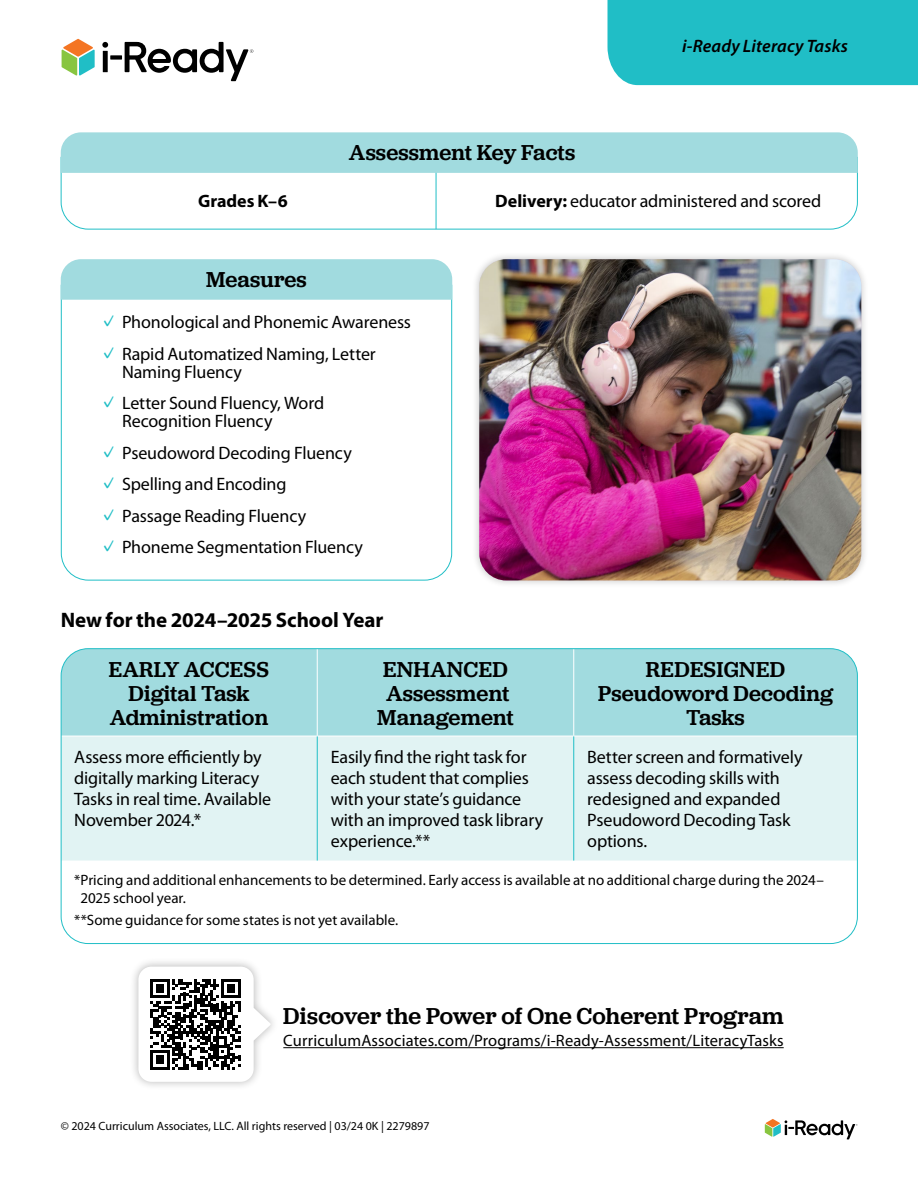
<style>
.page{position:relative;width:918px;height:1188px;background:#fff}
.page>*{position:absolute;margin:0;border:0;box-sizing:border-box;transform-origin:0 0}
.t1{font:500 24px "Jubilat";letter-spacing:.005em;color:#000}
.t2{font:500 22.5px/24px "Jubilat";letter-spacing:.01em;color:#000;text-align:center}
.t3{font:700 21px "Myriad Pro";letter-spacing:-.005em;color:#000}
.t4{font:18px/21px "Myriad Pro";letter-spacing:-.01em;color:#000}
.t5{font:italic 600 18px "Myriad Pro";letter-spacing:.01em;color:#000}
.t6{font:700 18px "Myriad Pro";color:#000}
.t7{font:16.5px "Myriad Pro";letter-spacing:.01em;color:#000}
.t8{font:15px/18px "Myriad Pro";color:#000}
.t9{font:12px "Myriad Pro";color:#000}
.s1{font-weight:700}
.s2{font-family:"Hiragino Sans W4";color:#20bec6}
</style>
<div class="page">
<svg style="left:765px;top:1119px;width:93px;height:20px"></svg>
<svg style="left:62px;top:39px;width:33px;height:37px"></svg>
<div style="left:103px;top:51px;width:5px;height:21px;background:#000"></div>
<div style="left:110px;top:55px;width:12px;height:5px;background:#000"></div>
<svg style="left:125px;top:42px;width:128px;height:39px"></svg>
<svg style="left:102px;top:42px;width:6px;height:6px"></svg>
<svg style="left:60px;top:157px;width:798px;height:73px"></svg>
<hr style="left:436px;top:163px;width:1px;height:66px;background:#20bec6">
<div style="left:61px;top:132px;width:797px;height:41px;background:#a1dbdf"></div>
<div style="left:61px;top:649px;width:795px;height:87px;background:#a1dbdf"></div>
<div style="left:63px;top:737px;width:793px;height:124px;background:#e1f3f3"></div>
<hr style="left:317px;top:649px;width:1px;height:87px;background:#fff">
<hr style="left:573px;top:649px;width:1px;height:87px;background:#fff">
<hr style="left:317px;top:736px;width:1px;height:125px;background:#20bec6">
<hr style="left:573px;top:736px;width:1px;height:125px;background:#20bec6">
<svg style="left:61px;top:300px;width:391px;height:281px"></svg>
<div style="left:61px;top:259px;width:391px;height:41px;background:#a1dbdf"></div>
<div style="left:471px;top:251px;width:398px;height:338px;background:#000;opacity:.25"></div>
<img style="left:479px;top:259px;width:382px;height:321px">
<hr style="left:283px;top:1047px;width:501px;height:1px;background:#000">
<div style="left:129px;top:958px;width:150px;height:133px;background:#000;opacity:.29"></div>
<svg style="left:138px;top:967px;width:133px;height:115px"></svg>
<div style="left:608px;top:0;width:310px;height:85px;background:#20bec6"></div>
<p class="t2" style="left:349px;top:140px;width:228px">Assessment Key Facts</p>
<p class="t5" style="left:682px;top:36px;width:167px">i-Ready Literacy Tasks</p>
<p class="t6" style="left:198px;top:191px;width:91px">Grades K–6</p>
<p class="t4" style="left:495px;top:191px;width:328px"><span class="s1">Delivery:</span> educator administered and scored</p>
<p class="t2" style="left:206px;top:267px;width:102px">Measures</p>
<p class="t4" style="left:100px;top:312px;width:313px"><span class="s2">✓</span> Phonological and Phonemic Awareness</p>
<p class="t4" style="left:122px;top:345px;width:255px;line-height:18px;text-indent:-22px"><span class="s2">✓</span> Rapid Automatized Naming, Letter<br>Naming Fluency</p>
<p class="t4" style="left:122px;top:395px;width:204px;line-height:18px;text-indent:-22px"><span class="s2">✓</span> Letter Sound Fluency, Word<br>Recognition Fluency</p>
<p class="t4" style="left:100px;top:443px;width:254px"><span class="s2">✓</span> Pseudoword Decoding Fluency</p>
<p class="t4" style="left:100px;top:474px;width:188px"><span class="s2">✓</span> Spelling and Encoding</p>
<p class="t4" style="left:100px;top:506px;width:208px"><span class="s2">✓</span> Passage Reading Fluency</p>
<p class="t4" style="left:100px;top:537px;width:265px"><span class="s2">✓</span> Phoneme Segmentation Fluency</p>
<p class="t3" style="left:61px;top:609px;width:324px">New for the 2024–2025 School Year</p>
<p class="t2" style="left:109px;top:657px;width:162px">EARLY ACCESS<br>Digital Task<br>Administration</p>
<p class="t2" style="left:377px;top:657px;width:138px">ENHANCED<br>Assessment<br>Management</p>
<p class="t2" style="left:598px;top:657px;width:236px">REDESIGNED<br>Pseudoword Decoding<br>Tasks</p>
<p class="t4" style="left:74px;top:747px;width:198px">Assess more efficiently by digitally marking Literacy<br>Tasks in real time. Available<br>November 2024.*</p>
<p class="t4" style="left:331px;top:747px;width:214px">Easily find the right task for each student that complies with your state’s guidance with an improved task library experience.**</p>
<p class="t4" style="left:587px;top:747px;width:217px">Better screen and formatively assess decoding skills with redesigned and expanded<br>Pseudoword Decoding Task options.</p>
<p class="t8" style="left:81px;top:872px;width:745px;text-indent:-6px">*Pricing and additional enhancements to be determined. Early access is available at no additional charge during the 2024–<br>2025 school year.</p>
<p class="t8" style="left:74px;top:911px;width:326px">**Some guidance for some states is not yet available.</p>
<h1 class="t1" style="left:283px;top:1000px;width:502px">Discover the Power of One Coherent Program</h1>
<p class="t7" style="left:283px;top:1032px;width:502px">CurriculumAssociates.com/Programs/i-Ready-Assessment/LiteracyTasks</p>
<p class="t9" style="left:61px;top:1119px;width:370px">© 2024 Curriculum Associates, LLC. All rights reserved | 03/24 0K | 2279897</p>
</div>
